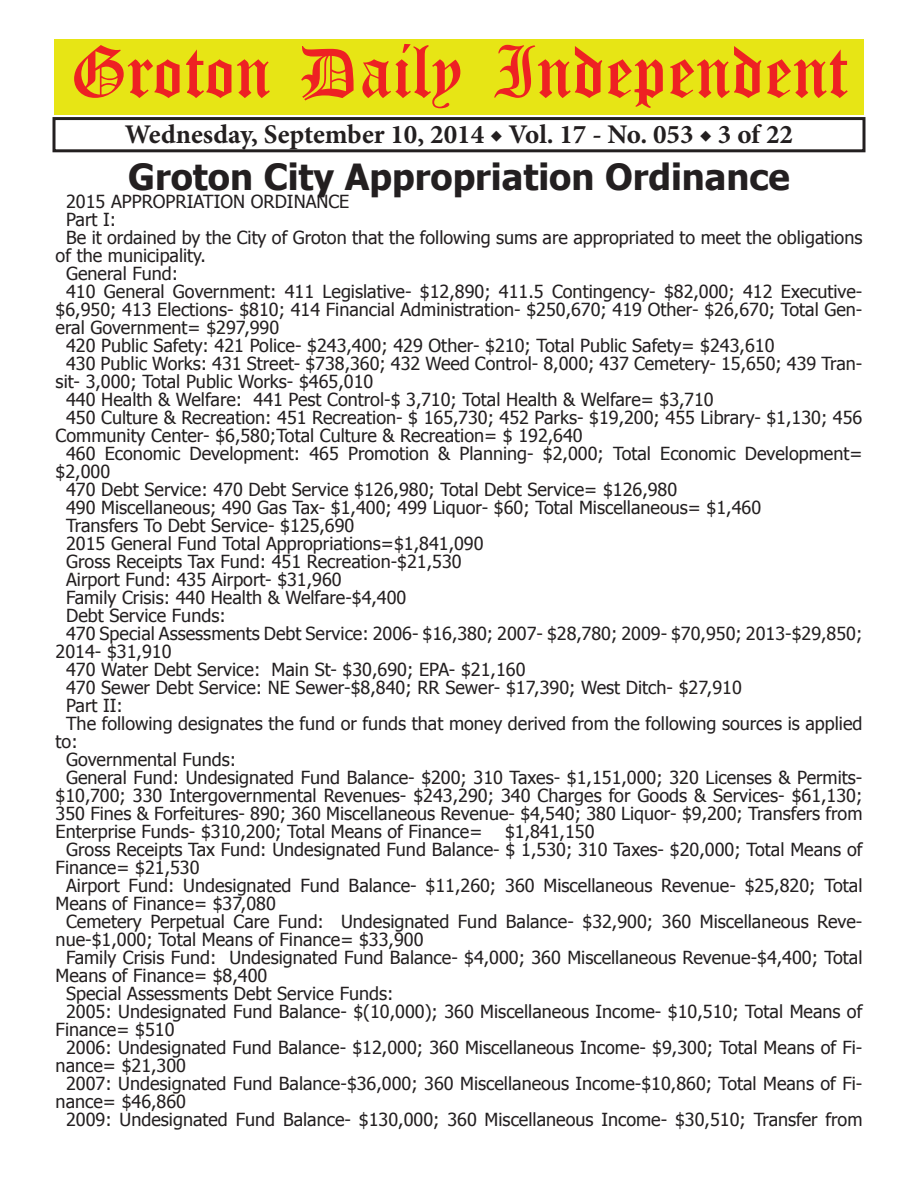
<style>
.page{position:relative;width:918px;height:1188px;background:#fff}
.page>*{position:absolute;margin:0;border:0;box-sizing:border-box;transform-origin:0 0}
.t1{font:54px "Old English Five";color:#ee2123}
.t2{font:700 36px "Tahoma";color:#231f20}
.t3{font:700 27px "Minion Pro";color:#231f20}
.t4{font:18px "Tahoma";color:#231f20}
</style>
<div class="page">
<div style="left:52px;top:117px;width:814px;height:35px;border:3px solid #231f20"></div>
<div style="left:54px;top:40px;width:810px;height:75px;background:#e7e515"></div>
<h1 class="t1" style="left:70px;top:47px;width:779px">Groton Daily Independent</h1>
<h3 class="t3" style="left:125px;top:116px;width:670px">Wednesday, September 10, 2014 ◆ Vol. 17 - No. 053 ◆ 3 of 22</h3>
<h2 class="t2" style="left:128px;top:151px;width:663px">Groton City Appropriation Ordinance</h2>
<p class="t4" style="left:66px;top:189px;width:285px">2015 APPROPRIATION ORDINANCE</p>
<p class="t4" style="left:66px;top:207px;width:52px">Part I:</p>
<p class="t4" style="left:66px;top:225px;width:798px">Be it ordained by the City of Groton that the following sums are appropriated to meet the obligations</p>
<p class="t4" style="left:56px;top:243px;width:152px">of the municipality.</p>
<p class="t4" style="left:66px;top:261px;width:114px">General Fund:</p>
<p class="t4" style="left:66px;top:279px;width:798px">410 General Government: 411 Legislative- $12,890; 411.5 Contingency- $82,000; 412 Executive-</p>
<p class="t4" style="left:56px;top:297px;width:808px">$6,950; 413 Elections- $810; 414 Financial Administration- $250,670; 419 Other- $26,670; Total Gen-</p>
<p class="t4" style="left:56px;top:315px;width:225px">eral Government= $297,990</p>
<p class="t4" style="left:66px;top:333px;width:710px">420 Public Safety: 421 Police- $243,400; 429 Other- $210; Total Public Safety= $243,610</p>
<p class="t4" style="left:66px;top:351px;width:798px">430 Public Works: 431 Street- $738,360; 432 Weed Control- 8,000; 437 Cemetery- 15,650; 439 Tran-</p>
<p class="t4" style="left:56px;top:369px;width:319px">sit- 3,000; Total Public Works- $465,010</p>
<p class="t4" style="left:66px;top:387px;width:649px">440 Health &amp; Welfare: 441 Pest Control-$ 3,710; Total Health &amp; Welfare= $3,710</p>
<p class="t4" style="left:66px;top:405px;width:798px">450 Culture &amp; Recreation: 451 Recreation- $ 165,730; 452 Parks- $19,200; 455 Library- $1,130; 456</p>
<p class="t4" style="left:56px;top:423px;width:529px">Community Center- $6,580;Total Culture &amp; Recreation= $ 192,640</p>
<p class="t4" style="left:66px;top:441px;width:798px">460 Economic Development: 465 Promotion &amp; Planning- $2,000; Total Economic Development=</p>
<p class="t4" style="left:56px;top:459px;width:56px">$2,000</p>
<p class="t4" style="left:66px;top:477px;width:613px">470 Debt Service: 470 Debt Service $126,980; Total Debt Service= $126,980</p>
<p class="t4" style="left:66px;top:495px;width:697px">490 Miscellaneous; 490 Gas Tax- $1,400; 499 Liquor- $60; Total Miscellaneous= $1,460</p>
<p class="t4" style="left:66px;top:513px;width:290px">Transfers To Debt Service- $125,690</p>
<p class="t4" style="left:66px;top:531px;width:419px">2015 General Fund Total Appropriations=$1,841,090</p>
<p class="t4" style="left:66px;top:549px;width:397px">Gross Receipts Tax Fund: 451 Recreation-$21,530</p>
<p class="t4" style="left:66px;top:567px;width:277px">Airport Fund: 435 Airport- $31,960</p>
<p class="t4" style="left:66px;top:585px;width:342px">Family Crisis: 440 Health &amp; Welfare-$4,400</p>
<p class="t4" style="left:66px;top:603px;width:161px">Debt Service Funds:</p>
<p class="t4" style="left:66px;top:621px;width:798px">470 Special Assessments Debt Service: 2006- $16,380; 2007- $28,780; 2009- $70,950; 2013-$29,850;</p>
<p class="t4" style="left:56px;top:639px;width:117px">2014- $31,910</p>
<p class="t4" style="left:66px;top:657px;width:461px">470 Water Debt Service: Main St- $30,690; EPA- $21,160</p>
<p class="t4" style="left:66px;top:675px;width:677px">470 Sewer Debt Service: NE Sewer-$8,840; RR Sewer- $17,390; West Ditch- $27,910</p>
<p class="t4" style="left:66px;top:693px;width:58px">Part II:</p>
<p class="t4" style="left:66px;top:711px;width:798px">The following designates the fund or funds that money derived from the following sources is applied</p>
<p class="t4" style="left:56px;top:729px;width:24px">to:</p>
<p class="t4" style="left:66px;top:747px;width:172px">Governmental Funds:</p>
<p class="t4" style="left:66px;top:765px;width:798px">General Fund: Undesignated Fund Balance- $200; 310 Taxes- $1,151,000; 320 Licenses &amp; Permits-</p>
<p class="t4" style="left:56px;top:783px;width:808px">$10,700; 330 Intergovernmental Revenues- $243,290; 340 Charges for Goods &amp; Services- $61,130;</p>
<p class="t4" style="left:56px;top:801px;width:808px">350 Fines &amp; Forfeitures- 890; 360 Miscellaneous Revenue- $4,540; 380 Liquor- $9,200; Transfers from</p>
<p class="t4" style="left:56px;top:819px;width:428px">Enterprise Funds- $310,200; Total Means of Finance=</p>
<p class="t4" style="left:505px;top:819px;width:91px">$1,841,150</p>
<p class="t4" style="left:66px;top:837px;width:798px">Gross Receipts Tax Fund: Undesignated Fund Balance- $ 1,530; 310 Taxes- $20,000; Total Means of</p>
<p class="t4" style="left:56px;top:855px;width:145px">Finance= $21,530</p>
<p class="t4" style="left:66px;top:873px;width:798px">Airport Fund: Undesignated Fund Balance- $11,260; 360 Miscellaneous Revenue- $25,820; Total</p>
<p class="t4" style="left:56px;top:891px;width:222px">Means of Finance= $37,080</p>
<p class="t4" style="left:66px;top:909px;width:798px">Cemetery Perpetual Care Fund: Undesignated Fund Balance- $32,900; 360 Miscellaneous Reve-</p>
<p class="t4" style="left:56px;top:927px;width:369px">nue-$1,000; Total Means of Finance= $33,900</p>
<p class="t4" style="left:66px;top:945px;width:798px">Family Crisis Fund: Undesignated Fund Balance- $4,000; 360 Miscellaneous Revenue-$4,400; Total</p>
<p class="t4" style="left:56px;top:963px;width:213px">Means of Finance= $8,400</p>
<p class="t4" style="left:66px;top:981px;width:329px">Special Assessments Debt Service Funds:</p>
<p class="t4" style="left:66px;top:999px;width:798px">2005: Undesignated Fund Balance- $(10,000); 360 Miscellaneous Income- $10,510; Total Means of</p>
<p class="t4" style="left:56px;top:1017px;width:120px">Finance= $510</p>
<p class="t4" style="left:66px;top:1035px;width:798px">2006: Undesignated Fund Balance- $12,000; 360 Miscellaneous Income- $9,300; Total Means of Fi-</p>
<p class="t4" style="left:56px;top:1053px;width:132px">nance= $21,300</p>
<p class="t4" style="left:66px;top:1071px;width:798px">2007: Undesignated Fund Balance-$36,000; 360 Miscellaneous Income-$10,860; Total Means of Fi-</p>
<p class="t4" style="left:56px;top:1089px;width:132px">nance= $46,860</p>
<p class="t4" style="left:66px;top:1107px;width:798px">2009: Undesignated Fund Balance- $130,000; 360 Miscellaneous Income- $30,510; Transfer from</p>
</div>
